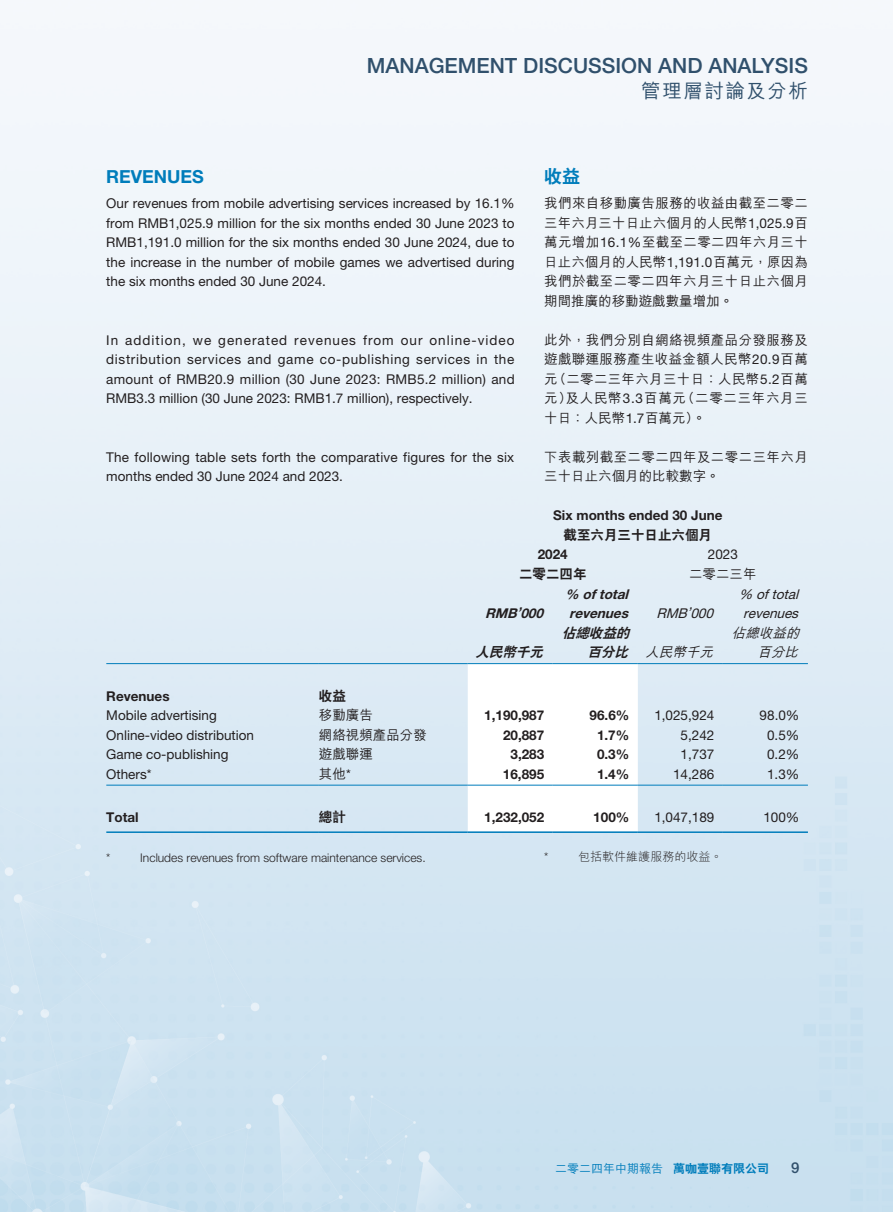
<style>
.page{position:relative;width:893px;height:1212px;background:#fff}
.page>*{position:absolute;margin:0;border:0;box-sizing:border-box;transform-origin:0 0}
.t1{font:500 21px "Helvetica Neue LT Std";color:#30506c}
.t2{font:500 19.5px "M Hei HK";letter-spacing:.08em;color:#30506c}
.t3{font:700 18px "Helvetica Neue LT Std";color:#007dbb}
.t4{font:800 18px "C Hei 2 HK";color:#007dbb}
.t5{font:500 15px "Helvetica Neue LT Std";color:#30506c}
.t6{font:13.5px/19.5px "Helvetica Neue LT Std";color:#231f20;text-align:justify}
.t7{font:500 13.5px/19.5px "M Hei HK";letter-spacing:.025em;color:#231f20;text-align:justify}
.t8{font:700 13.5px "Helvetica Neue LT Std";color:#231f20}
.t9{font:italic 700 13.5px/19.5px "Helvetica Neue LT Std";color:#231f20}
.t10{font:italic 13.5px/19.5px "Helvetica Neue LT Std";color:#231f20;text-align:center}
.t11{font:800 13.5px "C Hei 2 HK";color:#231f20}
.t12{font:italic 500 13.5px/19.5px "M Hei HK";color:#231f20;text-align:right}
.t13{font:italic 800 13.5px "C Hei 2 HK";color:#231f20}
.t14{font:500 13.5px "M Hei HK";color:#231f20}
.t15{font:300 12px "Helvetica Neue LT Std";color:#231f20}
.t16{font:500 12px "M Hei HK";color:#007dbb}
.t17{font:300 12px "M Hei HK";color:#231f20}
.s1{font-family:"Helvetica Neue LT Std";font-weight:400}
.s2{font-family:"C Hei 2 HK";font-weight:800}
</style>
<div class="page">
<svg style="left:468px;top:664px;width:170px;height:167px"></svg>
<hr style="left:106px;top:663px;width:213px;height:1px;background:#007dbb">
<hr style="left:319px;top:663px;width:149px;height:1px;background:#007dbb">
<hr style="left:468px;top:663px;width:85px;height:1px;background:#007dbb">
<hr style="left:553px;top:663px;width:85px;height:1px;background:#007dbb">
<hr style="left:638px;top:663px;width:85px;height:1px;background:#007dbb">
<hr style="left:723px;top:663px;width:85px;height:1px;background:#007dbb">
<hr style="left:106px;top:785px;width:213px;height:1px;background:#007dbb">
<hr style="left:319px;top:785px;width:149px;height:1px;background:#007dbb">
<hr style="left:468px;top:785px;width:85px;height:1px;background:#007dbb">
<hr style="left:553px;top:785px;width:85px;height:1px;background:#007dbb">
<hr style="left:638px;top:785px;width:85px;height:1px;background:#007dbb">
<hr style="left:723px;top:785px;width:85px;height:1px;background:#007dbb">
<hr style="left:106px;top:831px;width:213px;height:2px;background:#007dbb">
<hr style="left:319px;top:831px;width:149px;height:2px;background:#007dbb">
<hr style="left:468px;top:831px;width:85px;height:2px;background:#007dbb">
<hr style="left:553px;top:831px;width:85px;height:2px;background:#007dbb">
<hr style="left:638px;top:831px;width:85px;height:2px;background:#007dbb">
<hr style="left:723px;top:831px;width:85px;height:2px;background:#007dbb">
<h1 class="t1" style="left:367px;top:53px;width:443px">MANAGEMENT DISCUSSION AND ANALYSIS</h1>
<h2 class="t2" style="left:641px;top:77px;width:168px">管理層討論及分析</h2>
<h3 class="t3" style="left:106px;top:165px;width:99px">REVENUES</h3>
<p class="t6" style="left:106px;top:194px;width:410px">Our revenues from mobile advertising services increased by 16.1% from RMB1,025.9 million for the six months ended 30 June 2023 to RMB1,191.0 million for the six months ended 30 June 2024, due to the increase in the number of mobile games we advertised during the six months ended 30 June 2024.</p>
<p class="t6" style="left:106px;top:330px;width:410px">In addition, we generated revenues from our online-video distribution services and game co-publishing services in the amount of RMB20.9 million (30 June 2023: RMB5.2 million) and RMB3.3 million (30 June 2023: RMB1.7 million), respectively.</p>
<p class="t6" style="left:106px;top:447px;width:409px">The following table sets forth the comparative figures for the six months ended 30 June 2024 and 2023.</p>
<h3 class="t4" style="left:544px;top:164px;width:37px">收益</h3>
<p class="t7" style="left:544px;top:193px;width:265px">我們來自移動廣告服務的收益由截至二零二三年六月三十日止六個月的人民幣<span class="s1">1,025.9</span>百萬元增加<span class="s1">16.1%</span>至截至二零二四年六月三十日止六個月的人民幣<span class="s1">1,191.0</span>百萬元，原因為我們於截至二零二四年六月三十日止六個月期間推廣的移動遊戲數量增加。</p>
<p class="t7" style="left:544px;top:329px;width:265px">此外，我們分別自網絡視頻產品分發服務及遊戲聯運服務產生收益金額人民幣<span class="s1">20.9</span>百萬元（二零二三年六月三十日：人民幣<span class="s1">5.2</span>百萬元）及人民幣<span class="s1">3.3</span>百萬元（二零二三年六月三十日：人民幣<span class="s1">1.7</span>百萬元）。</p>
<p class="t7" style="left:544px;top:446px;width:265px">下表載列截至二零二四年及二零二三年六月三十日止六個月的比較數字。</p>
<p class="t8" style="left:553px;top:507px;width:171px">Six months ended 30 June</p>
<p class="t11" style="left:564px;top:526px;width:150px">截至六月三十日止六個月</p>
<p class="t8" style="left:538px;top:546px;width:32px">2024</p>
<p class="t11" style="left:519px;top:565px;width:69px">二零二四年</p>
<p class="t6" style="left:708px;top:545px;width:32px">2023</p>
<p class="t7" style="left:689px;top:563px;width:69px">二零二三年</p>
<p class="t9" style="left:485px;top:603px;width:64px">RMB’000</p>
<p class="t13" style="left:475px;top:643px;width:74px">人民幣千元</p>
<p class="t9" style="left:565px;top:584px;width:69px">% oftotal revenues</p>
<p class="t10" style="left:656px;top:603px;width:62px">RMB’000</p>
<p class="t13" style="left:562px;top:623px;width:74px">佔總收益的</p>
<p class="t12" style="left:587px;top:641px;width:132px"><span class="s2">百分比</span> 人民幣千元</p>
<p class="t10" style="left:739px;top:584px;width:65px">% oftotal revenues</p>
<p class="t12" style="left:732px;top:622px;width:74px">佔總收益的百分比</p>
<p class="t8" style="left:106px;top:687px;width:65px">Revenues</p>
<p class="t11" style="left:319px;top:686px;width:28px">收益</p>
<p class="t6" style="left:106px;top:705px;width:112px">Mobile advertising</p>
<p class="t7" style="left:319px;top:704px;width:55px">移動廣告</p>
<p class="t8" style="left:484px;top:707px;width:62px">1,190,987</p>
<p class="t8" style="left:590px;top:707px;width:41px">96.6%</p>
<p class="t6" style="left:654px;top:705px;width:62px">1,025,924</p>
<p class="t6" style="left:760px;top:705px;width:41px">98.0%</p>
<p class="t6" style="left:106px;top:725px;width:149px">Online-video distribution</p>
<p class="t14" style="left:319px;top:725px;width:109px">網絡視頻產品分發</p>
<p class="t8" style="left:503px;top:726px;width:43px">20,887</p>
<p class="t8" style="left:597px;top:726px;width:34px">1.7%</p>
<p class="t6" style="left:681px;top:725px;width:35px">5,242</p>
<p class="t6" style="left:767px;top:725px;width:34px">0.5%</p>
<p class="t6" style="left:106px;top:744px;width:124px">Game co-publishing</p>
<p class="t7" style="left:319px;top:743px;width:55px">遊戲聯運</p>
<p class="t8" style="left:510px;top:746px;width:35px">3,283</p>
<p class="t8" style="left:597px;top:746px;width:34px">0.3%</p>
<p class="t6" style="left:681px;top:744px;width:35px">1,737</p>
<p class="t6" style="left:767px;top:744px;width:34px">0.2%</p>
<p class="t6" style="left:106px;top:764px;width:47px">Others*</p>
<p class="t7" style="left:319px;top:763px;width:34px">其他<span class="s1">*</span></p>
<p class="t8" style="left:503px;top:765px;width:43px">16,895</p>
<p class="t8" style="left:597px;top:765px;width:34px">1.4%</p>
<p class="t6" style="left:673px;top:764px;width:43px">14,286</p>
<p class="t6" style="left:767px;top:764px;width:34px">1.3%</p>
<p class="t8" style="left:106px;top:809px;width:34px">Total</p>
<p class="t11" style="left:319px;top:808px;width:28px">總計</p>
<p class="t8" style="left:484px;top:809px;width:62px">1,232,052</p>
<p class="t8" style="left:593px;top:809px;width:38px">100%</p>
<p class="t6" style="left:654px;top:807px;width:62px">1,047,189</p>
<p class="t6" style="left:763px;top:807px;width:38px">100%</p>
<p class="t15" style="left:106px;top:850px;width:6px">*</p>
<p class="t15" style="left:140px;top:850px;width:287px">Includes revenues from software maintenance services.</p>
<p class="t15" style="left:544px;top:850px;width:6px">*</p>
<p class="t17" style="left:578px;top:851px;width:145px">包括軟件維護服務的收益。</p>
<p class="t16" style="left:555px;top:1160px;width:216px">二零二四年中期報告 <span class="s2">萬咖壹聯有限公司</span></p>
<p class="t5" style="left:791px;top:1158px;width:10px">9</p>
</div>
